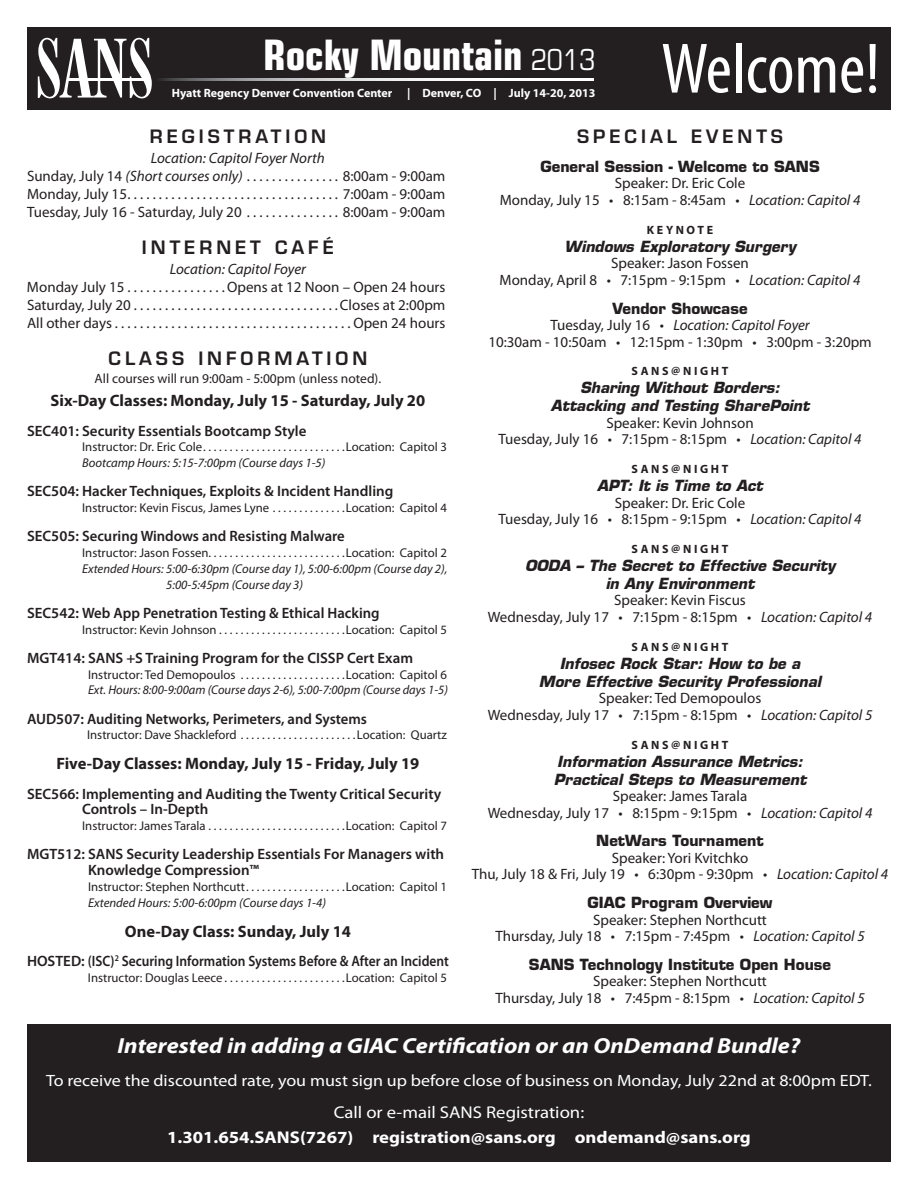
<style>
.page{position:relative;width:918px;height:1188px;background:#fff}
.page>*{position:absolute;margin:0;border:0;box-sizing:border-box;transform-origin:0 0}
.t1{font:condensed 72px "Myriad Pro";color:#fff}
.t2{font:700 condensed 42px "Eurostile";color:#fff}
.t3{font:italic 700 21.9px "Myriad Pro";color:#fff;scale:1.1 1}
.t4{font:600 18px "Eurostile";letter-spacing:.22em;color:#231f20}
.t5{font:700 17.1px "Myriad Pro";color:#fff;scale:1.1 1}
.t6{font:17.1px "Myriad Pro";color:#fff;scale:1.1 1}
.t7{font:700 16.5px "Myriad Pro";color:#231f20}
.t8{font:16.35px "Myriad Pro";color:#fff;scale:1.1 1}
.t9{font:15px/16.5px "Myriad Pro";color:#231f20;text-align:center}
.t10{font:600 15px/15.8px "Myriad Pro";color:#231f20}
.t11{font:italic 700 15px/18px "Eurostile";color:#231f20;text-align:center}
.t12{font:700 15px "Eurostile";color:#231f20}
.t13{font:italic 15px "Myriad Pro";color:#231f20}
.t14{font:13.5px "Myriad Pro";color:#231f20}
.t15{font:12.75px "Myriad Pro";color:#231f20}
.t16{font:italic 12.75px/15.8px "Myriad Pro";color:#231f20}
.t17{font:700 12px "Myriad Pro";color:#fff}
.t18{font:700 12px "Myriad Pro";letter-spacing:.22em;color:#231f20}
.s1{font-weight:400;font-size:28.95px}
.s2{font-style:italic}
</style>
<div class="page">
<div style="left:27px;top:27px;width:864px;height:83px;background:#231f20"></div>
<svg style="left:38px;top:38px;width:114px;height:60px"></svg>
<hr style="left:67px;top:79px;width:81px;height:2px;background:#fff">
<svg style="left:160px;top:79px;width:434px;height:2px"></svg>
<div style="left:27px;top:1025px;width:864px;height:137px;background:#231f20"></div>
<h2 class="t2" style="left:263px;top:30px;width:334px">Rocky Mountain <span class="s1">2013</span></h2>
<p class="t17" style="left:172px;top:85px;width:425px">Hyatt Regency Denver Convention Center | Denver, CO | July 14-20, 2013</p>
<p class="t4" style="left:150px;top:125px;width:178px">REGISTR ATION</p>
<p class="t9" style="left:27px;top:149px;width:420px;line-height:18px"><span class="s2">Location: Capitol Foyer North<br></span>Sunday, July 14 <span class="s2">(Short courses only)</span> . . . . . . . . . . . . . . . 8:00am - 9:00am Monday, July 15 . . . . . . . . . . . . . . . . . . . . . . . . . . . . . . . . . . 7:00am - 9:00am Tuesday, July 16 - Saturday, July 20 . . . . . . . . . . . . . . . 8:00am - 9:00am</p>
<p class="t4" style="left:142px;top:236px;width:193px">I NTER NET CAFÉ</p>
<p class="t13" style="left:170px;top:260px;width:138px">Location: Capitol Foyer</p>
<p class="t9" style="left:27px;top:278px;width:420px;line-height:18px;text-align:justify">Monday July 15 . . . . . . . . . . . . . . . Opens at 12 Noon – Open 24 hours Saturday, July 20 . . . . . . . . . . . . . . . . . . . . . . . . . . . . . . . . Closes at 2:00pm All other days . . . . . . . . . . . . . . . . . . . . . . . . . . . . . . . . . . . . . Open 24 hours</p>
<p class="t4" style="left:109px;top:347px;width:47px">CLASS</p>
<p class="t4" style="left:198px;top:347px;width:15px">INFO</p>
<p class="t4" style="left:257px;top:347px;width:54px">RMATION</p>
<p class="t14" style="left:95px;top:370px;width:287px">All courses will run 9:00am - 5:00pm (unless noted).</p>
<p class="t7" style="left:51px;top:390px;width:376px">Six-Day Classes: Monday, July 15 - Saturday, July 20</p>
<p class="t10" style="left:27px;top:422px;width:281px">SEC401: Security Essentials Bootcamp Style</p>
<p class="t15" style="left:82px;top:439px;width:366px">Instructor: Dr. Eric Cole . . . . . . . . . . . . . . . . . . . . . . . . . . Location: Capitol 3</p>
<p class="t16" style="left:82px;top:455px;width:245px">Bootcamp Hours: 5:15-7:00pm (Course days 1-5)</p>
<p class="t10" style="left:27px;top:483px;width:368px">SEC504: Hacker Techniques, Exploits &amp; Incident Handling</p>
<p class="t15" style="left:82px;top:500px;width:366px">Instructor: Kevin Fiscus, James Lyne . . . . . . . . . . . . . Location: Capitol 4</p>
<p class="t10" style="left:27px;top:528px;width:319px">SEC505: Securing Windows and Resisting Malware</p>
<p class="t15" style="left:82px;top:545px;width:366px">Instructor: Jason Fossen . . . . . . . . . . . . . . . . . . . . . . . . . Location: Capitol 2</p>
<p class="t16" style="left:166px;top:560px;width:283px;text-indent:-84px">Extended Hours: 5:00-6:30pm (Course day 1), 5:00-6:00pm (Course day 2),<br>5:00-5:45pm (Course day 3)</p>
<p class="t10" style="left:27px;top:604px;width:354px">SEC542: Web App Penetration Testing &amp; Ethical Hacking</p>
<p class="t15" style="left:82px;top:621px;width:366px">Instructor: Kevin Johnson . . . . . . . . . . . . . . . . . . . . . . . Location: Capitol 5</p>
<p class="t10" style="left:27px;top:649px;width:388px">MGT414: SANS +S Training Program for the CISSP Cert Exam</p>
<p class="t15" style="left:88px;top:666px;width:360px">Instructor: Ted Demopoulos . . . . . . . . . . . . . . . . . . . Location: Capitol 6</p>
<p class="t16" style="left:88px;top:682px;width:361px">Ext. Hours: 8:00-9:00am (Course days 2-6), 5:00-7:00pm (Course days 1-5)</p>
<p class="t10" style="left:27px;top:710px;width:342px">AUD507: Auditing Networks, Perimeters, and Systems</p>
<p class="t15" style="left:87px;top:727px;width:361px">Instructor: Dave Shackleford . . . . . . . . . . . . . . . . . . . . . Location: Quartz</p>
<p class="t7" style="left:56px;top:753px;width:365px">Five-Day Classes: Monday, July 15 - Friday, July 19</p>
<p class="t10" style="left:82px;top:785px;width:361px;text-indent:-55px">SEC566: Implementing and Auditing the Twenty Critical Security<br>Controls – In-Depth</p>
<p class="t15" style="left:82px;top:818px;width:366px">Instructor: James Tarala . . . . . . . . . . . . . . . . . . . . . . . . . Location: Capitol 7</p>
<p class="t10" style="left:88px;top:846px;width:358px;text-indent:-61px">MGT512: SANS Security Leadership Essentials For Managers with<br>Knowledge Compression™</p>
<p class="t15" style="left:88px;top:879px;width:360px">Instructor: Stephen Northcutt . . . . . . . . . . . . . . . . . . Location: Capitol 1</p>
<p class="t16" style="left:88px;top:894px;width:240px">Extended Hours: 5:00-6:00pm (Course days 1-4)</p>
<p class="t7" style="left:125px;top:920px;width:228px">One-Day Class: Sunday, July 14</p>
<p class="t10" style="left:27px;top:952px;width:423px">HOSTED: (ISC)<sup>2</sup> Securing Information Systems Before &amp; After an Incident</p>
<p class="t15" style="left:88px;top:969px;width:361px">Instructor: Douglas Leece . . . . . . . . . . . . . . . . . . . . . . Location: Capitol 5</p>
<h1 class="t1" style="left:661px;top:25px;width:220px">Welcome!</h1>
<p class="t4" style="left:577px;top:125px;width:162px">SPECIA L EVENTS</p>
<p class="t12" style="left:540px;top:157px;width:281px">General Session - Welcome to SANS</p>
<p class="t9" style="left:500px;top:175px;width:362px">Speaker: Dr. Eric Cole<br>Monday, July 15 • 8:15am - 8:45am • <span class="s2">Location: Capitol 4</span></p>
<p class="t18" style="left:647px;top:222px;width:68px">Keyno te</p>
<p class="t11" style="left:564px;top:237px;width:233px">Windows Exploratory Surgery</p>
<p class="t9" style="left:500px;top:255px;width:362px">Speaker: Jason Fossen<br>Monday, April 8 • 7:15pm - 9:15pm • <span class="s2">Location: Capitol 4</span></p>
<p class="t12" style="left:612px;top:299px;width:137px">Vendor Showcase</p>
<p class="t9" style="left:488px;top:317px;width:385px">Tuesday, July 16 • <span class="s2">Location: Capitol Foyer<br></span>10:30am - 10:50am • 12:15pm - 1:30pm • 3:00pm - 3:20pm</p>
<p class="t18" style="left:632px;top:363px;width:98px">SAN S@N igh t</p>
<p class="t11" style="left:551px;top:379px;width:260px">Sharing Without Borders:<br>Attacking and Testing SharePoint</p>
<p class="t9" style="left:498px;top:414px;width:365px">Speaker: Kevin Johnson<br>Tuesday, July 16 • 7:15pm - 8:15pm • <span class="s2">Location: Capitol 4</span></p>
<p class="t18" style="left:632px;top:461px;width:98px">SAN S@N igh t</p>
<p class="t11" style="left:597px;top:477px;width:167px">APT: It is Time to Act</p>
<p class="t9" style="left:498px;top:494px;width:365px">Speaker: Dr. Eric Cole<br>Tuesday, July 16 • 8:15pm - 9:15pm • <span class="s2">Location: Capitol 4</span></p>
<p class="t18" style="left:632px;top:541px;width:98px">SAN S@N igh t</p>
<p class="t11" style="left:525px;top:556px;width:311px">OODA – The Secret to Effective Security in Any Environment</p>
<p class="t9" style="left:488px;top:592px;width:386px">Speaker: Kevin Fiscus<br>Wednesday, July 17 • 7:15pm - 8:15pm • <span class="s2">Location: Capitol 4</span></p>
<p class="t18" style="left:632px;top:639px;width:98px">SAN S@N igh t</p>
<p class="t11" style="left:539px;top:654px;width:284px">Infosec Rock Star: How to be a<br>More Effective Security Professional</p>
<p class="t9" style="left:488px;top:690px;width:386px">Speaker: Ted Demopoulos<br>Wednesday, July 17 • 7:15pm - 8:15pm • <span class="s2">Location: Capitol 5</span></p>
<p class="t18" style="left:632px;top:737px;width:98px">SAN S@N igh t</p>
<p class="t11" style="left:554px;top:752px;width:254px;text-align:left">Information Assurance Metrics:<br>Practical Steps to Measurement</p>
<p class="t9" style="left:488px;top:788px;width:386px">Speaker: James Tarala<br>Wednesday, July 17 • 8:15pm - 9:15pm • <span class="s2">Location: Capitol 4</span></p>
<p class="t12" style="left:596px;top:832px;width:169px">NetWars Tournament</p>
<p class="t9" style="left:472px;top:849px;width:418px">Speaker: Yori Kvitchko<br>Thu, July 18 &amp; Fri, July 19 • 6:30pm - 9:30pm • <span class="s2">Location: Capitol 4</span></p>
<p class="t12" style="left:588px;top:893px;width:186px">GIAC Program Overview</p>
<p class="t9" style="left:495px;top:911px;width:371px">Speaker: Stephen Northcutt<br>Thursday, July 18 • 7:15pm - 7:45pm • <span class="s2">Location: Capitol 5</span></p>
<p class="t12" style="left:529px;top:955px;width:304px">SANS Technology Institute Open House</p>
<p class="t9" style="left:495px;top:973px;width:371px">Speaker: Stephen Northcutt<br>Thursday, July 18 • 7:45pm - 8:15pm • <span class="s2">Location: Capitol 5</span></p>
<h3 class="t3" style="left:118px;top:1032px;width:622px">Interested in adding a GIAC Certification or an OnDemand Bundle?</h3>
<p class="t8" style="left:46px;top:1070px;width:751px">To receive the discounted rate, you must sign up before close of business on Monday, July 22nd at 8:00pm EDT.</p>
<p class="t6" style="left:334px;top:1102px;width:229px">Call or e-mail SANS Registration:</p>
<p class="t5" style="left:167px;top:1126px;width:532px">1.301.654.SANS(7267) registration@sans.org ondemand@sans.org</p>
</div>
